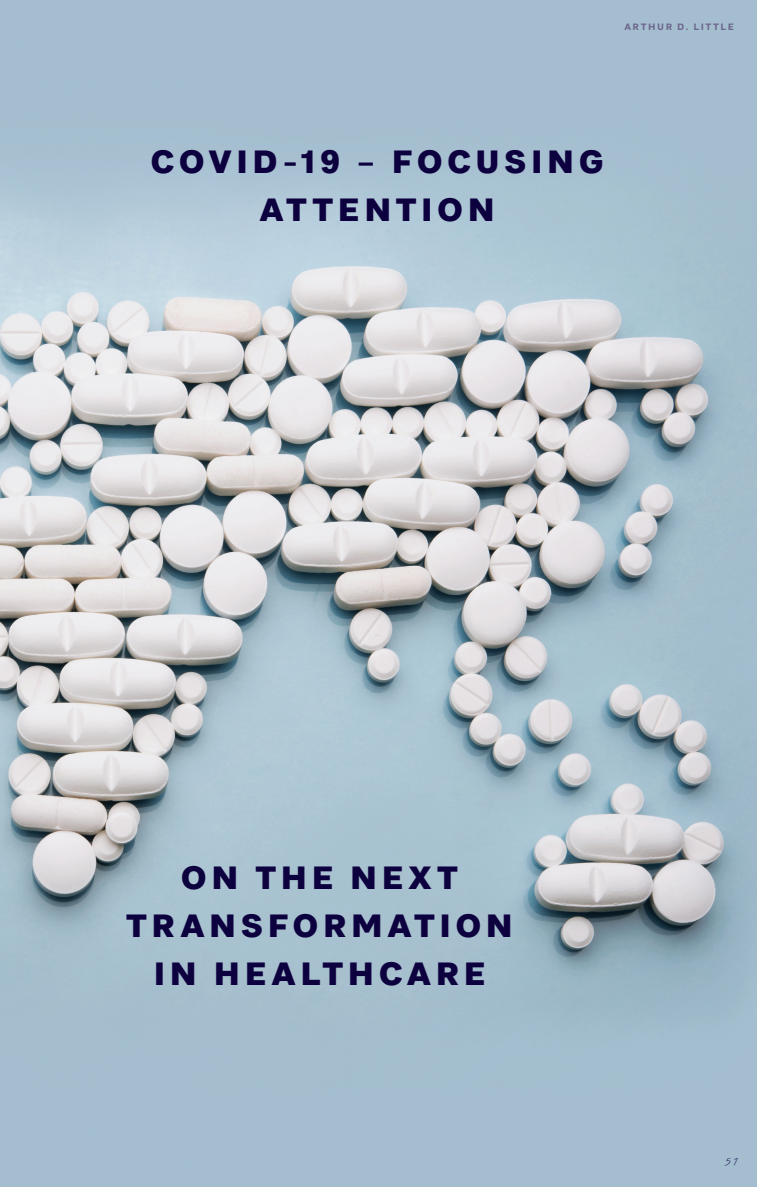
<style>
.page{position:relative;width:757px;height:1187px;background:#fff}
.page>*{position:absolute;margin:0;border:0;box-sizing:border-box;transform-origin:0 0}
.L0_TITLE_108_92{font:800 31.5px/48px "CA Saygon Text";letter-spacing:.13em;color:#0d003f;text-align:center}
.G4_PAGE_NUMBER_RIGHT{font:13.5px "ADL Notes";color:#0d003f}
.G2_RUNNING_HEADER_TE{font:700 9px "CA Saygon Text";letter-spacing:.17em;color:#6e668c}
</style>
<div class="page">
<img style="left:0;top:0;width:757px;height:1186px">
<p class="G2_RUNNING_HEADER_TE" style="left:624px;top:20px;width:111px">ARTHUR D. LITTLE</p>
<p class="L0_TITLE_108_92" style="left:151px;top:137px;width:455px">COVID-19 – FOCUSING<br>ATTENTION</p>
<p class="L0_TITLE_108_92" style="left:126px;top:853px;width:389px">ON THE NEXT<br>TRANSFORMATION<br>IN HEALTHCARE</p>
<p class="G4_PAGE_NUMBER_RIGHT" style="left:725px;top:1152px;width:14px">51</p>
</div>
